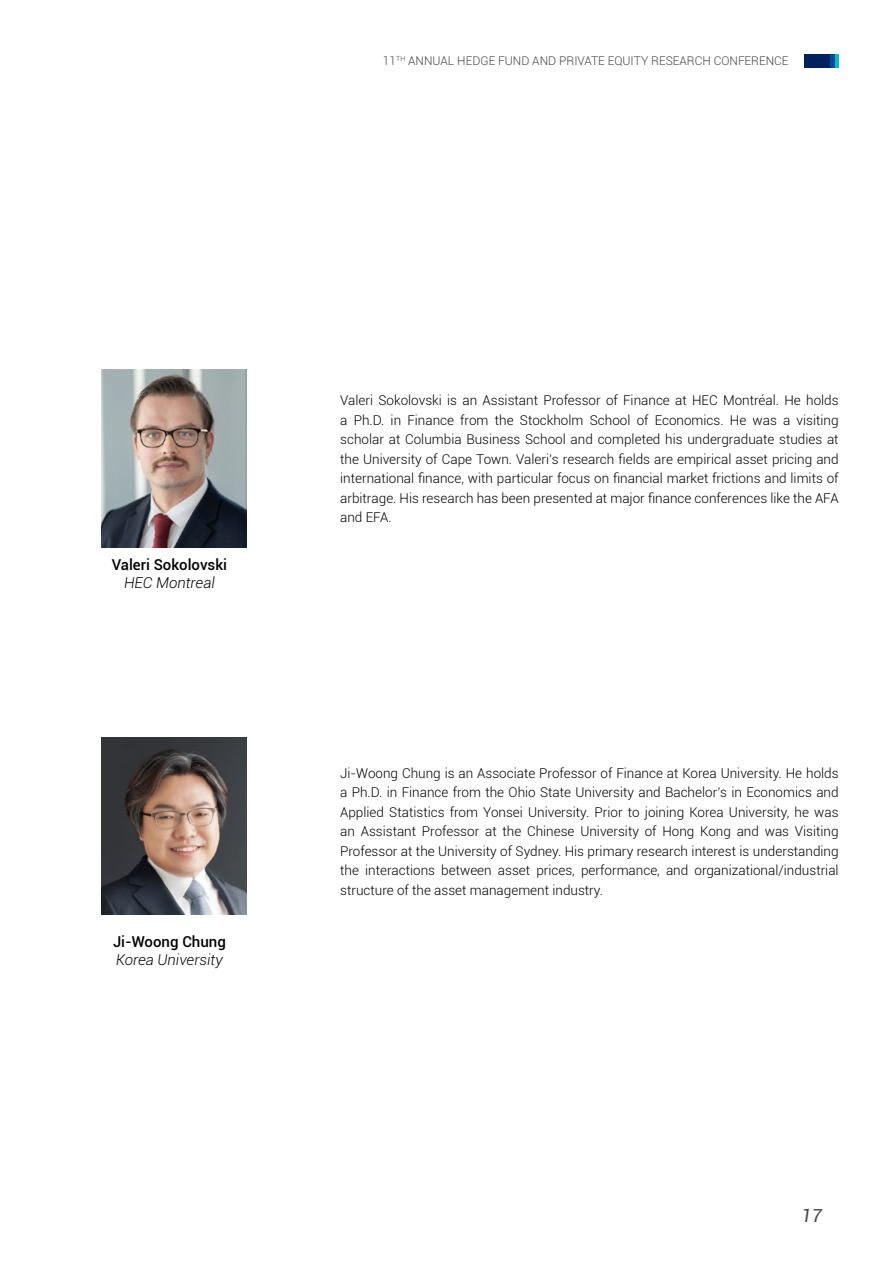
<style>
.page{position:relative;width:893px;height:1263px;background:#fff}
.page>*{position:absolute;margin:0;border:0;box-sizing:border-box;transform-origin:0 0}
.t1{font:italic 18px "Roboto";color:#464547}
.t2{font:500 15px "Roboto";color:#000}
.t3{font:italic 300 15px "Roboto";color:#000}
.t4{font:300 13.5px/19.5px "Roboto";color:#000;text-align:justify}
.t5{font:300 12px "Roboto";color:#464547}
</style>
<div class="page">
<div style="left:833px;top:54px;width:6px;height:14px;background:#00bbce"></div>
<svg style="left:829px;top:54px;width:6px;height:14px"></svg>
<div style="left:804px;top:54px;width:25px;height:14px;background:#00215b"></div>
<img style="left:101px;top:370px;width:146px;height:177px">
<img style="left:101px;top:738px;width:146px;height:177px">
<p class="t5" style="left:383px;top:53px;width:407px">11<sup>th</sup> annual hedge fund and private equity research conference</p>
<p class="t2" style="left:112px;top:554px;width:117px">Valeri Sokolovski</p>
<p class="t3" style="left:124px;top:572px;width:92px">HEC Montreal</p>
<p class="t2" style="left:113px;top:931px;width:114px">Ji-Woong Chung</p>
<p class="t3" style="left:116px;top:949px;width:108px">Korea University</p>
<p class="t4" style="left:340px;top:390px;width:500px">Valeri Sokolovski is an Assistant Professor of Finance at HEC Montréal. He holds a Ph.D. in Finance from the Stockholm School of Economics. He was a visiting scholar at Columbia Business School and completed his undergraduate studies at the University of Cape Town. Valeri’s research fields are empirical asset pricing and international finance, with particular focus on financial market frictions and limits of arbitrage. His research has been presented at major finance conferences like the AFA and EFA.</p>
<p class="t4" style="left:340px;top:763px;width:500px">Ji-Woong Chung is an Associate Professor of Finance at Korea University. He holds a Ph.D. in Finance from the Ohio State University and Bachelor’s in Economics and Applied Statistics from Yonsei University. Prior to joining Korea University, he was an Assistant Professor at the Chinese University of Hong Kong and was Visiting Professor at the University of Sydney. His primary research interest is understanding the interactions between asset prices, performance, and organizational/industrial structure of the asset management industry.</p>
<h1 class="t1" style="left:801px;top:1203px;width:22px">17</h1>
</div>
